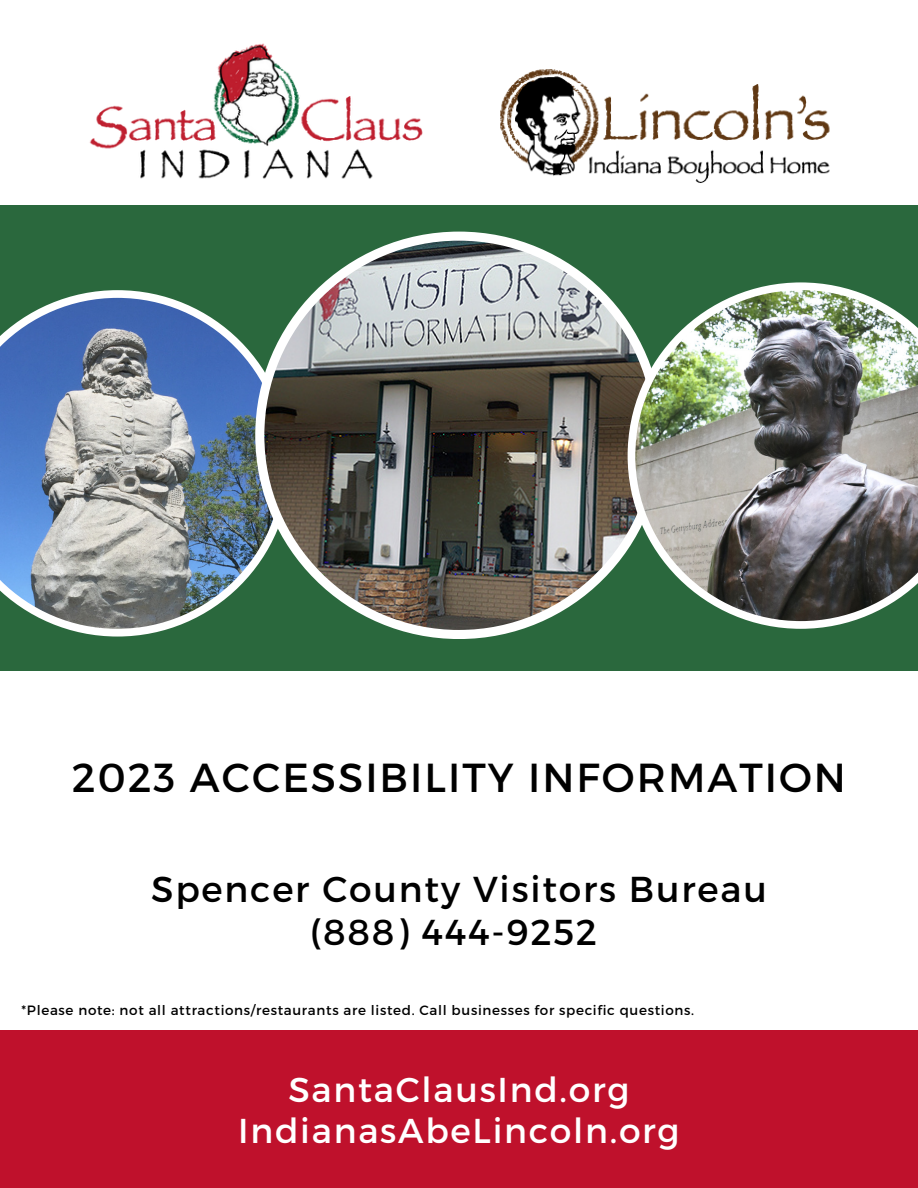
<style>
.page{position:relative;width:918px;height:1188px;background:#fff}
.page>*{position:absolute;margin:0;border:0;box-sizing:border-box;transform-origin:0 0}
.t1{font:40.5px "Montserrat";letter-spacing:.05em;color:#000}
.t2{font:36px "Montserrat";letter-spacing:.05em;color:#000}
.t3{font:34.5px "Montserrat";letter-spacing:.05em;color:#fff}
.t4{font:13.5px "Montserrat";letter-spacing:.05em;color:#000}
</style>
<div class="page">
<img style="left:89px;top:43px;width:184px;height:136px">
<img style="left:273px;top:60px;width:557px;height:123px">
<div style="left:0;top:205px;width:918px;height:466px;background:#2a683d"></div>
<svg style="left:66px;top:290px;width:225px;height:347px"></svg>
<img style="left:0;top:298px;width:283px;height:331px">
<div style="left:255px;top:232px;width:408px;height:407px;background:#fff;border-radius:50%"></div>
<img style="left:264px;top:241px;width:390px;height:389px;border-radius:50%">
<svg style="left:628px;top:282px;width:224px;height:347px"></svg>
<img style="left:635px;top:290px;width:283px;height:331px">
<div style="left:0;top:1030px;width:918px;height:158px;background:#bf112c"></div>
<p class="t1" style="left:72px;top:751px;width:776px">2023 ACCESSIBILITY INFORMATION</p>
<p class="t2" style="left:151px;top:866px;width:617px">Spencer County Visitors Bureau</p>
<p class="t2" style="left:310px;top:909px;width:289px">(888) 444-9252</p>
<p class="t4" style="left:22px;top:1002px;width:674px">*Please note: not all attractions/restaurants are listed. Call businesses for specific questions.</p>
<p class="t3" style="left:288px;top:1068px;width:343px">SantaClausInd.org</p>
<p class="t3" style="left:238px;top:1108px;width:443px">IndianasAbeLincoln.org</p>
</div>
